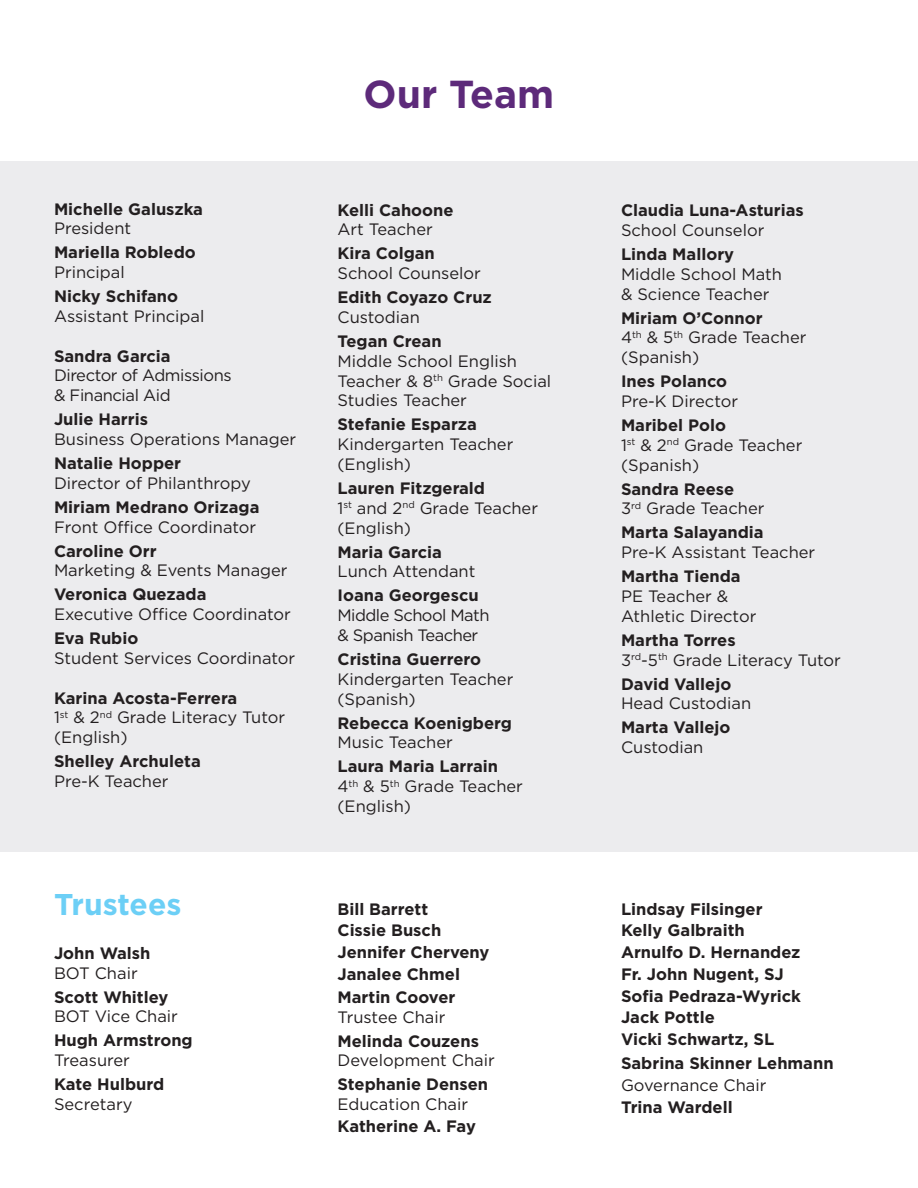
<style>
.page{position:relative;width:918px;height:1188px;background:#fff}
.page>*{position:absolute;margin:0;border:0;box-sizing:border-box;transform-origin:0 0}
.t1{font:700 39px "Gotham";color:#5d2a7a}
.t2{font:700 30px "Gotham";color:#6ccff6}
.t3{font:16.5px/19.8px "Gotham";color:#231f20}
.t4{font:700 16.5px/21.8px "Gotham";color:#231f20}
.t5{font:16.5px "Gotham";letter-spacing:-.025em;color:#231f20}
.t6{font:16.5px "Gotham";letter-spacing:-.03em;color:#231f20}
</style>
<div class="page">
<div style="left:0;top:162px;width:918px;height:689px;background:#ececee"></div>
<p class="t4" style="left:54px;top:198px;width:151px">Michelle Galuszka</p>
<p class="t3" style="left:54px;top:218px;width:79px">President</p>
<p class="t4" style="left:54px;top:242px;width:143px">Mariella Robledo</p>
<p class="t3" style="left:54px;top:262px;width:72px">Principal</p>
<p class="t4" style="left:54px;top:285px;width:126px">Nicky Schifano</p>
<p class="t3" style="left:54px;top:306px;width:152px">Assistant Principal</p>
<p class="t4" style="left:54px;top:345px;width:118px">Sandra Garcia</p>
<p class="t5" style="left:54px;top:365px;width:179px">Director of Admissions</p>
<p class="t5" style="left:54px;top:385px;width:118px">&amp; Financial Aid</p>
<p class="t4" style="left:54px;top:408px;width:95px">Julie Harris</p>
<p class="t3" style="left:54px;top:429px;width:244px">Business Operations Manager</p>
<p class="t4" style="left:54px;top:452px;width:129px">Natalie Hopper</p>
<p class="t3" style="left:54px;top:473px;width:198px">Director of Philanthropy</p>
<p class="t4" style="left:54px;top:496px;width:207px">Miriam Medrano Orizaga</p>
<p class="t3" style="left:54px;top:517px;width:204px">Front Office Coordinator</p>
<p class="t4" style="left:54px;top:540px;width:104px">Caroline Orr</p>
<p class="t3" style="left:54px;top:560px;width:235px">Marketing &amp; Events Manager</p>
<p class="t4" style="left:54px;top:584px;width:154px">Veronica Quezada</p>
<p class="t3" style="left:54px;top:604px;width:238px">Executive Office Coordinator</p>
<p class="t4" style="left:54px;top:627px;width:86px">Eva Rubio</p>
<p class="t3" style="left:54px;top:648px;width:243px">Student Services Coordinator</p>
<p class="t4" style="left:54px;top:687px;width:185px">Karina Acosta-Ferrera</p>
<p class="t3" style="left:54px;top:707px;width:233px">1<sup>st</sup> &amp; 2<sup>nd</sup> Grade Literacy Tutor</p>
<p class="t3" style="left:54px;top:727px;width:75px">(English)</p>
<p class="t4" style="left:54px;top:750px;width:148px">Shelley Archuleta</p>
<p class="t3" style="left:54px;top:771px;width:116px">Pre-K Teacher</p>
<p class="t2" style="left:54px;top:884px;width:129px">Trustees</p>
<p class="t4" style="left:54px;top:942px;width:98px">John Walsh</p>
<p class="t3" style="left:54px;top:963px;width:85px">BOT Chair</p>
<p class="t4" style="left:54px;top:986px;width:116px">Scott Whitley</p>
<p class="t3" style="left:54px;top:1006px;width:125px">BOT Vice Chair</p>
<p class="t4" style="left:54px;top:1030px;width:140px">Hugh Armstrong</p>
<p class="t3" style="left:54px;top:1050px;width:78px">Treasurer</p>
<p class="t4" style="left:54px;top:1073px;width:112px">Kate Hulburd</p>
<p class="t3" style="left:54px;top:1094px;width:80px">Secretary</p>
<p class="t1" style="left:364px;top:68px;width:192px">Our Team</p>
<p class="t4" style="left:338px;top:199px;width:118px">Kelli Cahoone</p>
<p class="t3" style="left:338px;top:219px;width:97px">Art Teacher</p>
<p class="t4" style="left:338px;top:243px;width:99px">Kira Colgan</p>
<p class="t3" style="left:338px;top:263px;width:145px">School Counselor</p>
<p class="t4" style="left:338px;top:286px;width:156px">Edith Coyazo Cruz</p>
<p class="t3" style="left:338px;top:307px;width:84px">Custodian</p>
<p class="t4" style="left:338px;top:330px;width:106px">Tegan Crean</p>
<p class="t3" style="left:338px;top:351px;width:181px">Middle School English</p>
<p class="t3" style="left:338px;top:371px;width:215px">Teacher &amp; 8<sup>th</sup> Grade Social<br>Studies Teacher</p>
<p class="t4" style="left:338px;top:414px;width:141px">Stefanie Esparza</p>
<p class="t3" style="left:338px;top:434px;width:177px">Kindergarten Teacher</p>
<p class="t3" style="left:338px;top:454px;width:75px">(English)</p>
<p class="t4" style="left:338px;top:477px;width:149px">Lauren Fitzgerald</p>
<p class="t3" style="left:338px;top:498px;width:202px">1<sup>st</sup> and 2<sup>nd</sup> Grade Teacher</p>
<p class="t3" style="left:338px;top:518px;width:75px">(English)</p>
<p class="t4" style="left:338px;top:541px;width:106px">Maria Garcia</p>
<p class="t3" style="left:338px;top:561px;width:139px">Lunch Attendant</p>
<p class="t4" style="left:338px;top:585px;width:143px">Ioana Georgescu</p>
<p class="t6" style="left:338px;top:605px;width:154px">Middle School Math</p>
<p class="t6" style="left:338px;top:625px;width:142px">&amp; Spanish Teacher</p>
<p class="t4" style="left:338px;top:648px;width:145px">Cristina Guerrero</p>
<p class="t3" style="left:338px;top:669px;width:177px">Kindergarten Teacher</p>
<p class="t3" style="left:338px;top:689px;width:80px">(Spanish)</p>
<p class="t4" style="left:338px;top:712px;width:176px">Rebecca Koenigberg</p>
<p class="t3" style="left:338px;top:732px;width:117px">Music Teacher</p>
<p class="t4" style="left:338px;top:756px;width:162px">Laura Maria Larrain</p>
<p class="t3" style="left:338px;top:776px;width:187px">4<sup>th</sup> &amp; 5<sup>th</sup> Grade Teacher</p>
<p class="t3" style="left:338px;top:796px;width:75px">(English)</p>
<p class="t4" style="left:338px;top:898px;width:92px">Bill Barrett</p>
<p class="t4" style="left:338px;top:919px;width:105px">Cissie Busch</p>
<p class="t4" style="left:338px;top:941px;width:153px">Jennifer Cherveny</p>
<p class="t4" style="left:338px;top:964px;width:124px">Janalee Chmel</p>
<p class="t4" style="left:338px;top:986px;width:119px">Martin Coover</p>
<p class="t3" style="left:338px;top:1007px;width:109px">Trustee Chair</p>
<p class="t4" style="left:338px;top:1030px;width:143px">Melinda Couzens</p>
<p class="t3" style="left:338px;top:1050px;width:159px">Development Chair</p>
<p class="t4" style="left:338px;top:1074px;width:152px">Stephanie Densen</p>
<p class="t3" style="left:338px;top:1094px;width:132px">Education Chair</p>
<p class="t4" style="left:338px;top:1115px;width:140px">Katherine A. Fay</p>
<p class="t4" style="left:621px;top:199px;width:184px">Claudia Luna-Asturias</p>
<p class="t3" style="left:621px;top:220px;width:145px">School Counselor</p>
<p class="t4" style="left:621px;top:243px;width:115px">Linda Mallory</p>
<p class="t3" style="left:621px;top:264px;width:163px">Middle School Math</p>
<p class="t3" style="left:621px;top:283px;width:150px">&amp; Science Teacher</p>
<p class="t4" style="left:621px;top:307px;width:143px">Miriam O’Connor</p>
<p class="t3" style="left:621px;top:327px;width:187px">4<sup>th</sup> &amp; 5<sup>th</sup> Grade Teacher (Spanish)</p>
<p class="t4" style="left:621px;top:370px;width:108px">Ines Polanco</p>
<p class="t3" style="left:621px;top:391px;width:119px">Pre-K Director</p>
<p class="t4" style="left:621px;top:414px;width:106px">Maribel Polo</p>
<p class="t3" style="left:621px;top:435px;width:183px">1<sup>st</sup> &amp; 2<sup>nd</sup> Grade Teacher</p>
<p class="t3" style="left:621px;top:454px;width:80px">(Spanish)</p>
<p class="t4" style="left:621px;top:478px;width:115px">Sandra Reese</p>
<p class="t3" style="left:621px;top:498px;width:145px">3<sup>rd</sup> Grade Teacher</p>
<p class="t4" style="left:621px;top:522px;width:144px">Marta Salayandia</p>
<p class="t3" style="left:621px;top:542px;width:196px">Pre-K Assistant Teacher</p>
<p class="t4" style="left:621px;top:565px;width:121px">Martha Tienda</p>
<p class="t3" style="left:621px;top:586px;width:109px">PE Teacher &amp;</p>
<p class="t3" style="left:621px;top:606px;width:137px">Athletic Director</p>
<p class="t4" style="left:621px;top:629px;width:116px">Martha Torres</p>
<p class="t3" style="left:621px;top:649px;width:222px">3<sup>rd</sup>-5<sup>th</sup> Grade Literacy Tutor</p>
<p class="t4" style="left:621px;top:673px;width:112px">David Vallejo</p>
<p class="t3" style="left:621px;top:693px;width:132px">Head Custodian</p>
<p class="t4" style="left:621px;top:717px;width:111px">Marta Vallejo</p>
<p class="t3" style="left:621px;top:737px;width:84px">Custodian</p>
<p class="t4" style="left:621px;top:898px;width:143px">Lindsay Filsinger<br>Kelly Galbraith</p>
<p class="t4" style="left:621px;top:941px;width:181px">Arnulfo D. Hernandez</p>
<p class="t4" style="left:621px;top:963px;width:164px">Fr. John Nugent, SJ</p>
<p class="t4" style="left:621px;top:985px;width:182px">Sofia Pedraza-Wyrick</p>
<p class="t4" style="left:621px;top:1007px;width:95px">Jack Pottle</p>
<p class="t4" style="left:621px;top:1028px;width:155px">Vicki Schwartz, SL</p>
<p class="t4" style="left:621px;top:1052px;width:214px">Sabrina Skinner Lehmann</p>
<p class="t3" style="left:621px;top:1075px;width:147px">Governance Chair</p>
<p class="t4" style="left:621px;top:1096px;width:113px">Trina Wardell</p>
</div>
